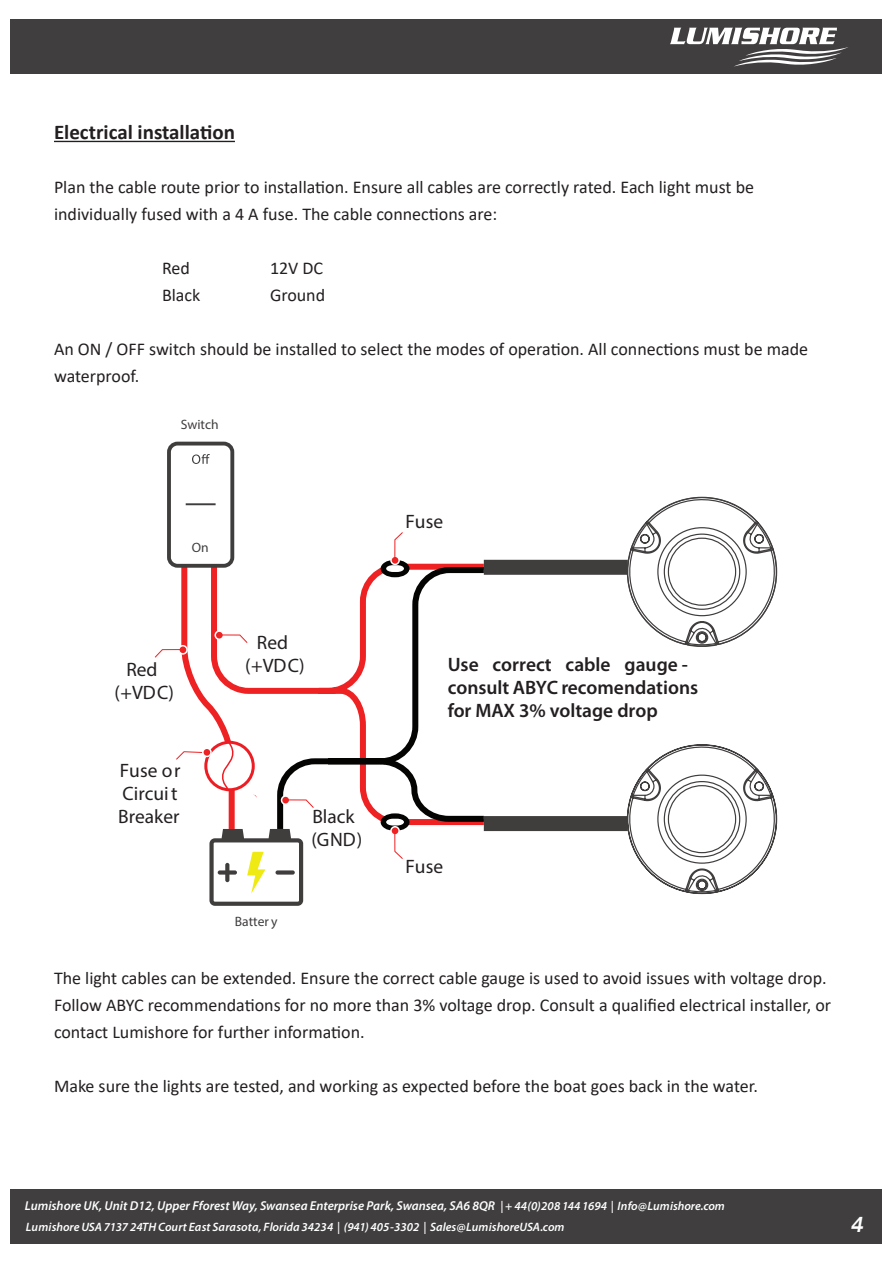
<style>
.page{position:relative;width:893px;height:1263px;background:#fff}
.page>*{position:absolute;margin:0;border:0;box-sizing:border-box;transform-origin:0 0}
.t1{font:italic 500 22.5px "Franklin Gothic";color:#fff}
.t2{font:700 21px "Calibri";color:#231f20}
.t3{font:600 19.5px/23.4px "Myriad Pro";color:#231f20}
.t4{font:19.5px/23.4px "Myriad Pro";color:#231f20}
.t5{font:18px/27px "Calibri";color:#231f20}
.t6{font:13.5px "Myriad Pro";color:#403d3d}
.t7{font:italic 600 12.9px "Myriad Pro";color:#fff}
.t8{font:italic 600 12.15px "Myriad Pro";color:#fff}
.s1{font-size:12.15px}
</style>
<div class="page">
<div style="left:11px;top:1189px;width:871px;height:54px;background:#403e3e"></div>
<div style="left:11px;top:20px;width:871px;height:54px;background:#403e3e"></div>
<svg style="left:670px;top:28px;width:178px;height:39px"></svg>
<hr style="left:54px;top:141px;width:181px;height:1px;background:#231f20">
<svg style="left:178px;top:559px;width:312px;height:270px"></svg>
<div style="left:484px;top:560px;width:144px;height:15px;background:#403d3d"></div>
<div style="left:484px;top:816px;width:144px;height:15px;background:#403d3d"></div>
<svg style="left:619px;top:744px;width:159px;height:151px"></svg>
<svg style="left:619px;top:496px;width:159px;height:151px"></svg>
<svg style="left:209px;top:829px;width:94px;height:77px"></svg>
<svg style="left:275px;top:870px;width:20px;height:4px"></svg>
<svg style="left:274px;top:564px;width:216px;height:271px"></svg>
<div style="left:179px;top:646px;width:8px;height:8px;background:#ee2123;border-radius:50%"></div>
<div style="left:178px;top:645px;width:10px;height:10px;border:2px solid #fff;border-radius:50%"></div>
<svg style="left:154px;top:649px;width:30px;height:9px"></svg>
<div style="left:215px;top:631px;width:8px;height:8px;background:#ee2123;border-radius:50%"></div>
<div style="left:214px;top:630px;width:10px;height:10px;border:2px solid #fff;border-radius:50%"></div>
<svg style="left:219px;top:634px;width:29px;height:10px"></svg>
<div style="left:282px;top:796px;width:8px;height:8px;background:#ee2123;border-radius:50%"></div>
<div style="left:281px;top:795px;width:9px;height:10px;border:2px solid #fff;border-radius:50%"></div>
<svg style="left:285px;top:799px;width:29px;height:10px"></svg>
<svg style="left:381px;top:532px;width:28px;height:45px"></svg>
<svg style="left:381px;top:813px;width:28px;height:46px"></svg>
<svg style="left:192px;top:454px;width:18px;height:10px"></svg>
<div style="left:167px;top:442px;width:67px;height:126px;border:4px solid #403d3d;border-radius:8px"></div>
<hr style="left:186px;top:503px;width:30px;height:2px;background:#403d3d">
<div style="left:206px;top:742px;width:47px;height:48px;background:#fff;border-radius:50%"></div>
<div style="left:204px;top:741px;width:51px;height:50px;border:3px solid #ee1d23;border-radius:50%"></div>
<svg style="left:220px;top:738px;width:16px;height:53px"></svg>
<div style="left:203px;top:748px;width:8px;height:8px;background:#ee2123;border-radius:50%"></div>
<div style="left:202px;top:747px;width:10px;height:10px;border:2px solid #fff;border-radius:50%"></div>
<p class="t2" style="left:54px;top:117px;width:182px">Electrical installation</p>
<p class="t5" style="left:54px;top:173px;width:702px">Plan the cable route prior to installation. Ensure all cables are correctly rated. Each light must be individually fused with a 4 A fuse. The cable connections are:</p>
<p class="t5" style="left:162px;top:254px;width:29px">Red</p>
<p class="t5" style="left:270px;top:254px;width:55px">12V DC</p>
<p class="t5" style="left:162px;top:281px;width:40px">Black</p>
<p class="t5" style="left:270px;top:281px;width:57px">Ground</p>
<p class="t5" style="left:54px;top:335px;width:756px">An ON / OFF switch should be installed to select the modes of operation. All connections must be made waterproof.</p>
<p class="t6" style="left:181px;top:416px;width:39px">Switch</p>
<p class="t6" style="left:192px;top:539px;width:18px">On</p>
<p class="t4" style="left:115px;top:657px;width:61px;text-align:center">Red (+VDC)</p>
<p class="t4" style="left:118px;top:758px;width:64px">Fuse or<br>Circuit<br>Breaker</p>
<p class="t4" style="left:245px;top:630px;width:61px;text-align:center">Red (+VDC)</p>
<p class="t6" style="left:235px;top:913px;width:44px">Batter y</p>
<p class="t4" style="left:311px;top:804px;width:52px">Black (GND)</p>
<p class="t4" style="left:405px;top:509px;width:39px">Fuse</p>
<p class="t3" style="left:448px;top:652px;width:252px">Use correct cable gauge - consult ABYC recomendations for MAX 3% voltage drop</p>
<p class="t4" style="left:405px;top:854px;width:39px">Fuse</p>
<p class="t5" style="left:54px;top:964px;width:779px">The light cables can be extended. Ensure the correct cable gauge is used to avoid issues with voltage drop.<br>Follow ABYC recommendations for no more than 3% voltage drop. Consult a qualified electrical installer, or contact Lumishore for further information.</p>
<p class="t5" style="left:54px;top:1072px;width:705px">Make sure the lights are tested, and working as expected before the boat goes back in the water.</p>
<p class="t7" style="left:25px;top:1198px;width:701px">Lumishore UK, Unit D12, Upper Fforest Way, Swansea Enterprise Park, Swansea, SA6 8QR <span class="s1">| + 44(0)208 144 1694 | Info@Lumishore.com</span></p>
<p class="t8" style="left:26px;top:1220px;width:540px">LumishoreUSA 7137 24THCourt East Sarasota, Florida 34234 | (941) 405-3302 | Sales@LumishoreUSA.com</p>
<p class="t1" style="left:851px;top:1211px;width:15px">4</p>
</div>
